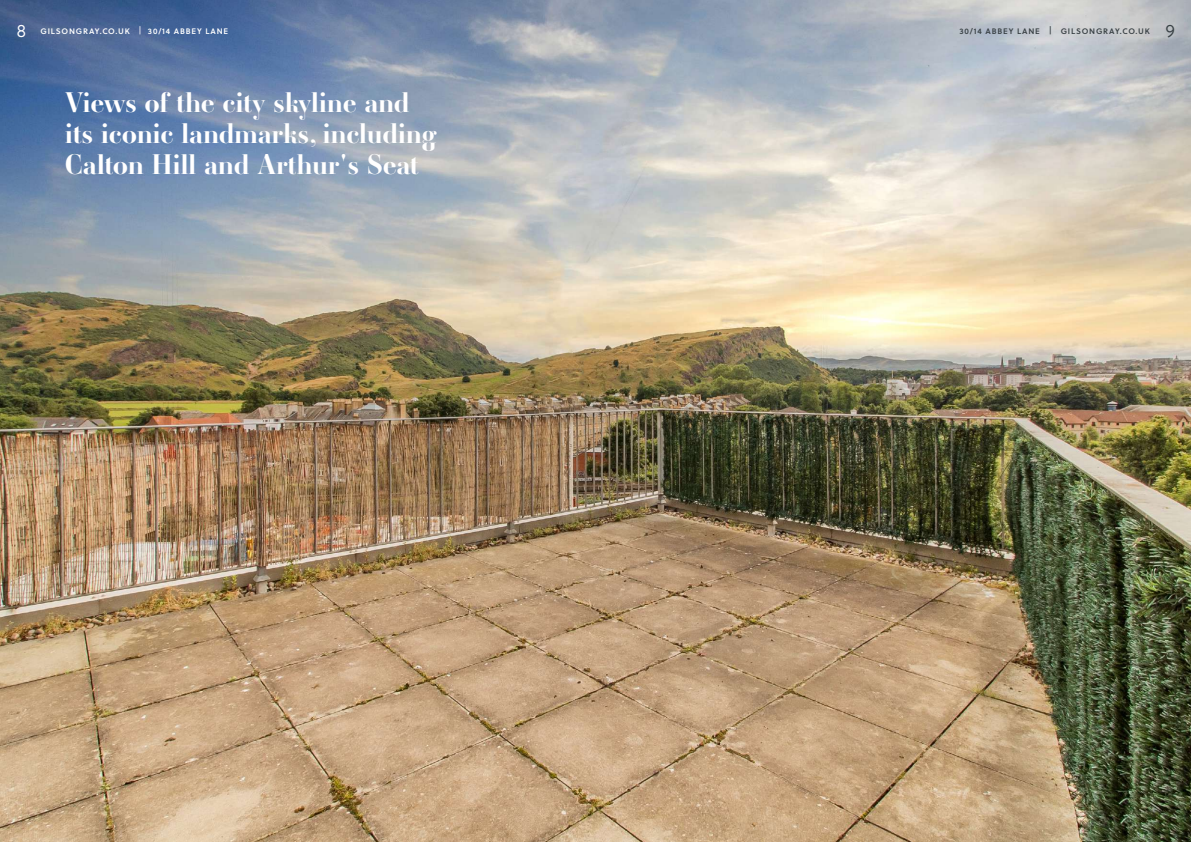
<style>
.page{position:relative;width:1191px;height:842px;background:#fff}
.page>*{position:absolute;margin:0;border:0;box-sizing:border-box;transform-origin:0 0}
.t1{font:700 28px/31px "Ambroise Std";letter-spacing:.01em;color:#fff}
.t2{font:300 18px "Soleil";color:#fff}
.t3{font:300 18px "Soleil";color:#384044}
.t4{font:8px "Soleil Sb";letter-spacing:.1em;color:#fff}
.t5{font:8px "Soleil Sb";letter-spacing:.1em;color:#384044}
.s1{font-family:"Soleil"}
</style>
<div class="page">
<img style="left:0;top:0;width:1191px;height:842px">
<p class="t2" style="left:16px;top:18px;width:11px">8</p>
<p class="t4" style="left:41px;top:25px;width:189px">GILSONGRAY.CO.UK <span class="s1">|</span> 30/14 ABBEY LANE</p>
<p class="t5" style="left:959px;top:25px;width:192px">30/14 ABBEY LANE | GILSONGRAY.CO.UK</p>
<p class="t3" style="left:1165px;top:18px;width:11px">9</p>
<p class="t1" style="left:65px;top:87px;width:373px">Views of the city skyline and its iconic landmarks, including<br>Calton Hill and Arthur's Seat</p>
</div>
